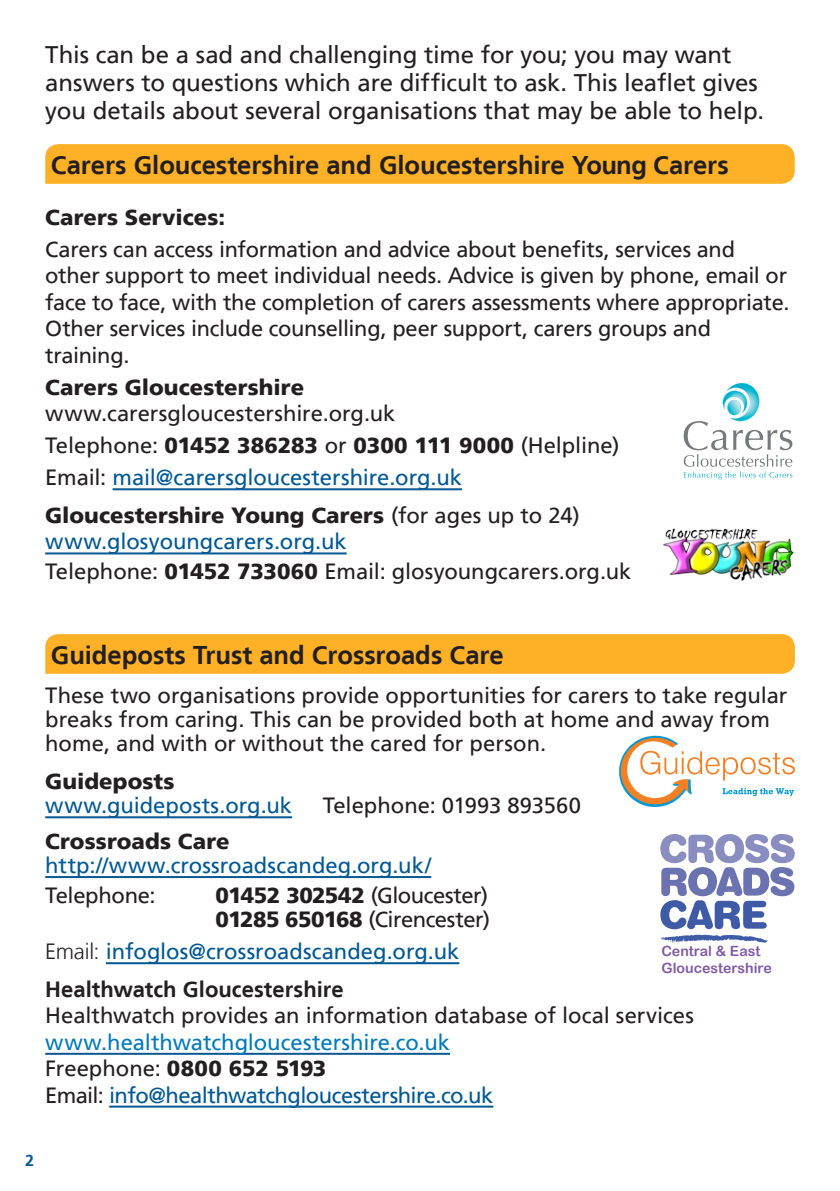
<style>
.page{position:relative;width:840px;height:1191px;background:#fff}
.page>*{position:absolute;margin:0;border:0;box-sizing:border-box;transform-origin:0 0}
.Subhead{font:700 25.6px "Frutiger LT";letter-spacing:-.005em;color:#231f20}
.t1{font:24px/28px "Frutiger LT";letter-spacing:-.01em;color:#231f20}
.Heading_2{font:22px/26.4px "Frutiger LT";letter-spacing:-.005em;color:#231f20}
.Table_Paragraph{font:22px "Frutiger LT";letter-spacing:-.005em;color:#015893}
.Table_Paragraph-2{font:22px/26.4px "Frutiger LT";color:#231f20}
.Table_Paragraph-3{font:900 22px "Frutiger LT";letter-spacing:.005em;color:#231f20}
.Heading_2-2{font:22px/24.2px "Frutiger LT";letter-spacing:-.025em;color:#231f20}
.Table_Paragraph-4{font:22px "Frutiger LT";letter-spacing:-.03em;color:#015893}
.t2{font:700 22px "Frutiger LT";color:#231f20}
.Heading_2-3{font:900 22px "Frutiger LT";letter-spacing:.005em;color:#231f20}
.t3{font:700 16px "Frutiger LT";color:#015893}
.t4{font:14.2px/17px "Arial Rounded MT Bold";color:#805aa5}
.s1{font-weight:900}
.s2{color:#231f20}
.s3{font-weight:400}
.s4{font-weight:300;color:#231f20}
.s5{color:#007aba}
</style>
<div class="page">
<hr style="left:112px;top:488px;width:350px;height:2px;background:#015893">
<hr style="left:45px;top:552px;width:301px;height:2px;background:#015893">
<svg style="left:683px;top:383px;width:109px;height:96px"></svg>
<img style="left:663px;top:528px;width:131px;height:52px">
<div style="left:45px;top:144px;width:749px;height:40px;background:#feb127"></div>
<div style="left:45px;top:634px;width:749px;height:40px;background:#feb127"></div>
<hr style="left:45px;top:816px;width:247px;height:2px;background:#015893">
<hr style="left:45px;top:876px;width:386px;height:2px;background:#015893">
<hr style="left:106px;top:962px;width:353px;height:2px;background:#015893">
<hr style="left:45px;top:1052px;width:405px;height:2px;background:#015893">
<hr style="left:109px;top:1105px;width:384px;height:2px;background:#015893">
<svg style="left:619px;top:735px;width:175px;height:72px"></svg>
<svg style="left:660px;top:834px;width:134px;height:109px"></svg>
<p class="t1" style="left:45px;top:41px;width:719px">This can be a sad and challenging time for you; you may want answers to questions which are difficult to ask. This leaflet gives you details about several organisations that may be able to help.</p>
<p class="Subhead" style="left:51px;top:150px;width:679px">Carers Gloucestershire and Gloucestershire Young Carers</p>
<p class="Heading_2-3" style="left:45px;top:204px;width:181px">Carers Services:</p>
<p class="Heading_2" style="left:45px;top:236px;width:745px">Carers can access information and advice about benefits, services and other support to meet individual needs. Advice is given by phone, email or face to face, with the completion of carers assessments where appropriate.<br>Other services include counselling, peer support, carers groups and training.</p>
<p class="Table_Paragraph-2" style="left:45px;top:374px;width:351px"><span class="s1">Carers Gloucestershire </span>www.carersgloucestershire.org.uk</p>
<p class="Table_Paragraph-2" style="left:45px;top:432px;width:575px">Telephone: <span class="s1">01452 386283</span> or <span class="s1">0300 111 9000</span> (Helpline)</p>
<p class="Table_Paragraph" style="left:45px;top:465px;width:418px"><span class="s2">Email:</span> mail@carersgloucestershire.org.uk</p>
<p class="Table_Paragraph-3" style="left:45px;top:502px;width:535px">Gloucestershire Young Carers <span class="s3">(for ages up to 24)</span></p>
<p class="Table_Paragraph" style="left:45px;top:529px;width:303px">www.glosyoungcarers.org.uk</p>
<p class="Table_Paragraph-2" style="left:45px;top:559px;width:587px">Telephone: <span class="s1">01452 733060</span> Email: glosyoungcarers.org.uk</p>
<p class="Subhead" style="left:51px;top:639px;width:454px">Guideposts Trust and Crossroads Care</p>
<p class="Heading_2" style="left:45px;top:683px;width:743px;line-height:24.2px">These two organisations provide opportunities for carers to take regular breaks from caring. This can be provided both at home and away from home, and with or without the cared for person.</p>
<p class="Table_Paragraph-3" style="left:45px;top:768px;width:131px">Guideposts</p>
<p class="Table_Paragraph" style="left:45px;top:792px;width:248px">www.guideposts.org.uk</p>
<p class="Heading_2" style="left:322px;top:792px;width:259px">Telephone: 01993 893560</p>
<p class="Table_Paragraph-3" style="left:45px;top:828px;width:186px">Crossroads Care</p>
<p class="Table_Paragraph" style="left:45px;top:852px;width:387px">http://www.crossroadscandeg.org.uk/</p>
<p class="Heading_2" style="left:45px;top:882px;width:112px">Telephone:</p>
<p class="Heading_2-2" style="left:215px;top:883px;width:276px"><span class="s1">01452 302542</span> (Gloucester)<br><span class="s1">01285 650168</span> (Cirencester)</p>
<p class="Table_Paragraph" style="left:45px;top:938px;width:415px"><span class="s4">Email:</span> infoglos@crossroadscandeg.org.uk</p>
<p class="t2" style="left:45px;top:976px;width:300px">Healthwatch Gloucestershire</p>
<p class="Heading_2" style="left:45px;top:1002px;width:649px">Healthwatch provides an information database of local services <span class="s5">www.healthwatchgloucestershire.co.uk<br></span>Freephone: <span class="s1">0800 652 5193</span></p>
<p class="Table_Paragraph-4" style="left:45px;top:1082px;width:449px"><span class="s2">Email:</span> info@healthwatchgloucestershire.co.uk</p>
<p class="t4" style="left:661px;top:942px;width:112px">Central &amp; East<br>Gloucestershire</p>
<p class="t3" style="left:25px;top:1150px;width:10px">2</p>
</div>
